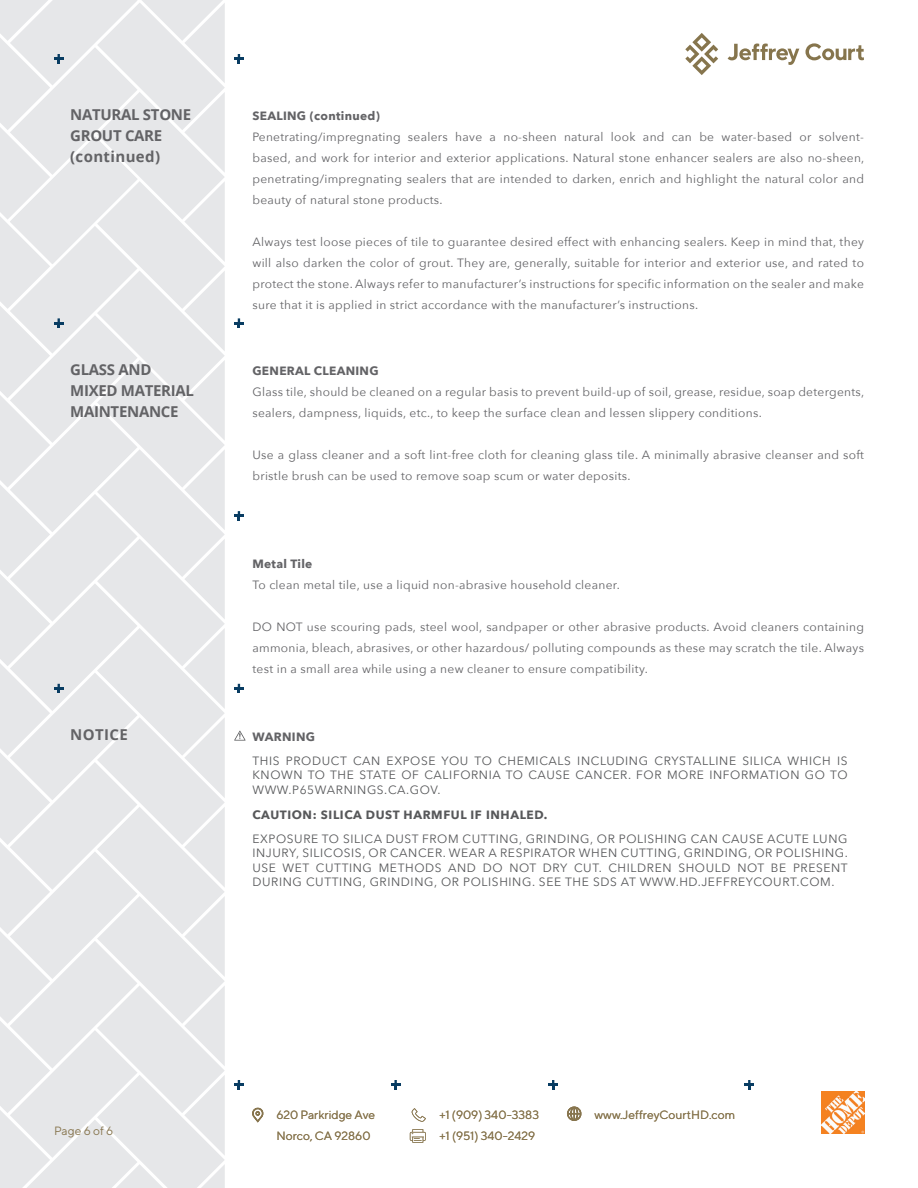
<style>
.page{position:relative;width:918px;height:1188px;background:#fff}
.page>*{position:absolute;margin:0;border:0;box-sizing:border-box;transform-origin:0 0}
.t1{font:700 15px/21px "Open Sans";letter-spacing:-.02em;color:#636366}
.t2{font:700 15px "Open Sans";letter-spacing:.025em;color:#636366}
.t3{font:12px/21px "Avenir Next";letter-spacing:.025em;color:#636366;text-align:justify}
.t4{font:12px/14.4px "Avenir Next";letter-spacing:.05em;color:#57585a;text-align:justify}
.t5{font:12px "TT Norms";color:#87754e}
.t6{font:700 12px "Avenir Next";letter-spacing:.025em;color:#636366}
.t7{font:700 12px "Avenir Next";letter-spacing:.05em;color:#57585a}
</style>
<div class="page">
<svg style="left:234px;top:1080px;width:10px;height:9px"></svg>
<svg style="left:391px;top:1080px;width:9px;height:9px"></svg>
<svg style="left:548px;top:1080px;width:10px;height:9px"></svg>
<svg style="left:745px;top:1080px;width:9px;height:9px"></svg>
<svg style="left:412px;top:1108px;width:14px;height:14px"></svg>
<svg style="left:410px;top:1129px;width:16px;height:14px"></svg>
<svg style="left:252px;top:1108px;width:12px;height:14px"></svg>
<svg style="left:567px;top:1107px;width:14px;height:14px"></svg>
<svg style="left:234px;top:731px;width:12px;height:10px"></svg>
<svg style="left:234px;top:54px;width:10px;height:9px"></svg>
<svg style="left:234px;top:318px;width:10px;height:10px"></svg>
<svg style="left:234px;top:511px;width:10px;height:10px"></svg>
<svg style="left:0;top:0;width:225px;height:1188px"></svg>
<svg style="left:234px;top:684px;width:10px;height:9px"></svg>
<img style="left:822px;top:1092px;width:42px;height:42px">
<svg style="left:685px;top:33px;width:33px;height:42px"></svg>
<svg style="left:728px;top:44px;width:71px;height:21px"></svg>
<svg style="left:806px;top:43px;width:58px;height:18px"></svg>
<p class="t1" style="left:70px;top:103px;width:123px">NATURAL STONE</p>
<p class="t1" style="left:70px;top:124px;width:94px">GROUT CARE</p>
<p class="t2" style="left:70px;top:146px;width:91px">(continued)</p>
<p class="t6" style="left:252px;top:106px;width:129px">SEALING (continued)</p>
<p class="t3" style="left:252px;top:126px;width:613px">Penetrating/impregnating sealers have a no-sheen natural look and can be water-based or solvent&shy;based, and work for interior and exterior applications. Natural stone enhancer sealers are also no-sheen, penetrating/impregnating sealers that are intended to darken, enrich and highlight the natural color and beauty of natural stone products.</p>
<p class="t3" style="left:252px;top:231px;width:613px">Always test loose pieces of tile to guarantee desired effect with enhancing sealers. Keep in mind that, they will also darken the color of grout. They are, generally, suitable for interior and exterior use, and rated to protect the stone. Always refer to manufacturer’s instructions for specific information on the sealer and make sure that it is applied in strict accordance with the manufacturer’s instructions.</p>
<p class="t1" style="left:70px;top:358px;width:125px">GLASS AND<br>MIXED MATERIAL<br>MAINTENANCE</p>
<p class="t6" style="left:252px;top:361px;width:128px">GENERAL CLEANING</p>
<p class="t3" style="left:252px;top:381px;width:613px">Glass tile, should be cleaned on a regular basis to prevent build-up of soil, grease, residue, soap detergents, sealers, dampness, liquids, etc., to keep the surface clean and lessen slippery conditions.</p>
<p class="t3" style="left:252px;top:444px;width:613px">Use a glass cleaner and a soft lint-free cloth for cleaning glass tile. A minimally abrasive cleanser and soft bristle brush can be used to remove soap scum or water deposits.</p>
<p class="t6" style="left:252px;top:553px;width:61px">Metal Tile</p>
<p class="t3" style="left:252px;top:574px;width:369px">To clean metal tile, use a liquid non-abrasive household cleaner.</p>
<p class="t3" style="left:252px;top:616px;width:613px">DO NOT use scouring pads, steel wool, sandpaper or other abrasive products. Avoid cleaners containing ammonia, bleach, abrasives, or other hazardous/ polluting compounds as these may scratch the tile. Always test in a small area while using a new cleaner to ensure compatibility.</p>
<p class="t1" style="left:70px;top:724px;width:59px">NOTICE</p>
<p class="t6" style="left:252px;top:726px;width:64px">WARNING</p>
<p class="t4" style="left:252px;top:753px;width:597px">THIS PRODUCT CAN EXPOSE YOU TO CHEMICALS INCLUDING CRYSTALLINE SILICA WHICH IS KNOWN TO THE STATE OF CALIFORNIA TO CAUSE CANCER. FOR MORE INFORMATION GO TO WWW.P65WARNINGS.CA.GOV.</p>
<p class="t7" style="left:252px;top:804px;width:296px">CAUTION: SILICA DUST HARMFUL IF INHALED.</p>
<p class="t5" style="left:54px;top:1123px;width:61px">Page 6 of 6</p>
<p class="t4" style="left:252px;top:831px;width:597px">EXPOSURE TO SILICA DUST FROM CUTTING, GRINDING, OR POLISHING CAN CAUSE ACUTE LUNG INJURY, SILICOSIS, OR CANCER. WEAR A RESPIRATOR WHEN CUTTING, GRINDING, OR POLISHING.<br>USE WET CUTTING METHODS AND DO NOT DRY CUT. CHILDREN SHOULD NOT BE PRESENT DURING CUTTING, GRINDING, OR POLISHING. SEE THE SDS AT WWW.HD.JEFFREYCOURT.COM.</p>
<p class="t5" style="left:276px;top:1107px;width:100px">620 Parkridge Ave</p>
<p class="t5" style="left:276px;top:1128px;width:96px">Norco, CA 92860</p>
<p class="t5" style="left:439px;top:1107px;width:101px">+1 (909) 340-3383</p>
<p class="t5" style="left:595px;top:1107px;width:142px">www.JeffreyCourtHD.com</p>
<p class="t5" style="left:439px;top:1128px;width:97px">+1 (951) 340-2429</p>
</div>
